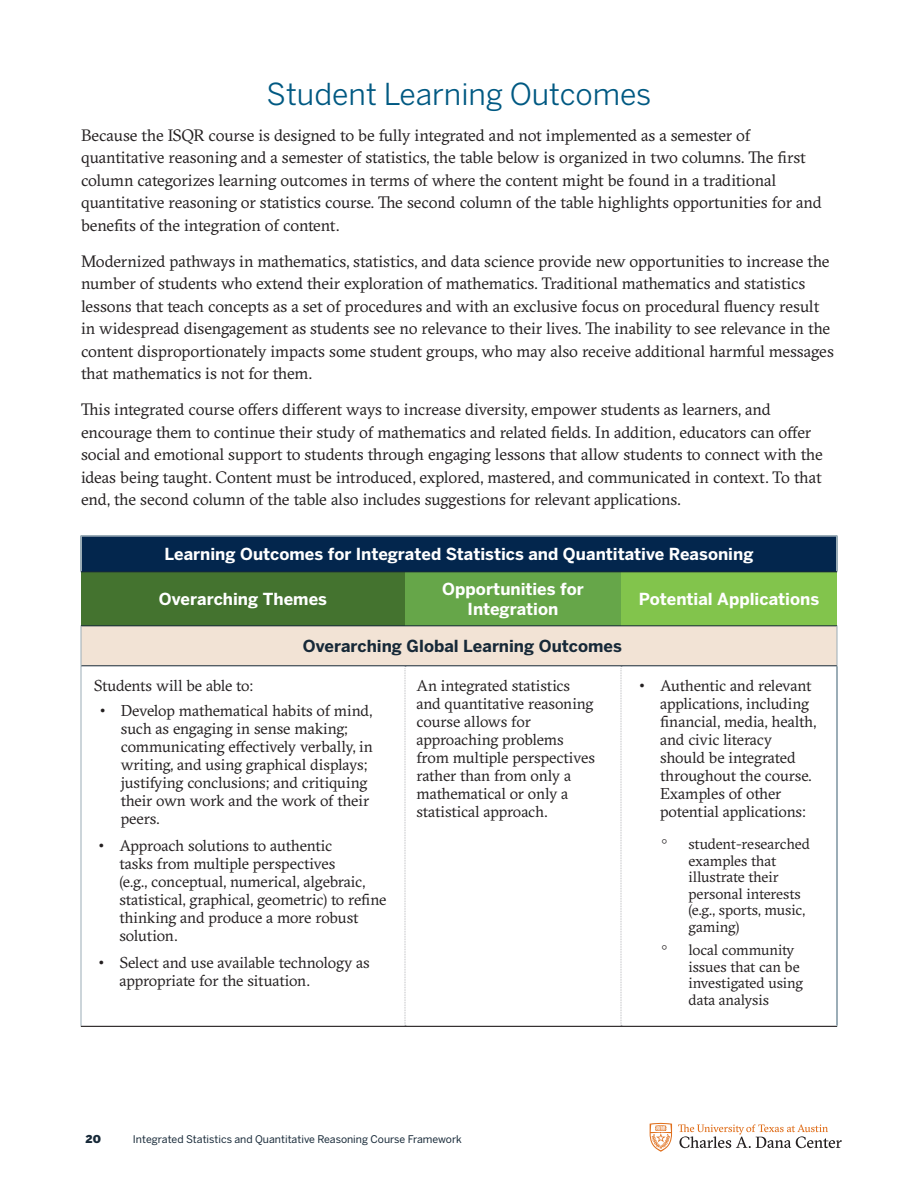
<style>
.page{position:relative;width:918px;height:1188px;background:#fff}
.page>*{position:absolute;margin:0;border:0;box-sizing:border-box;transform-origin:0 0}
.t1{font:30px "Benton Sans";color:#005982}
.body_copy{font:16.5px/22.5px "GT Sectra";letter-spacing:-.01em;color:#231f20}
.Body_Copy__GT_Sectra_Book_9_12_Black__6_{font:700 16.5px/19.8px "Benton Sans";color:#fff;text-align:center}
.table_heading{font:700 16.5px "Benton Sans";color:#172938}
.bullet_list{font:15.75px/18px "GT Sectra";letter-spacing:-.01em;color:#231f20}
.students_will_be_able_to{font:15.75px "GT Sectra";letter-spacing:-.015em;color:#231f20}
.t2{font:15px/16.5px "GT Sectra";letter-spacing:-.005em;color:#231f20}
.t3{font:15px "Baskerville";color:#231f20}
.t4{font:13.5px "Benton Sans Black SC";color:#172938}
.t5{font:10.5px "Benton Sans";color:#172938}
.s1{font-family:"Benton Sans"}
</style>
<div class="page">
<div style="left:81px;top:572px;width:324px;height:54px;background:#44732f"></div>
<div style="left:405px;top:572px;width:216px;height:54px;background:#66a649"></div>
<div style="left:621px;top:572px;width:216px;height:54px;background:#82c44c"></div>
<div style="left:81px;top:626px;width:756px;height:40px;background:#f2e3d5"></div>
<div style="left:81px;top:536px;width:757px;height:36px;background:#03264d"></div>
<hr style="left:81px;top:666px;width:1px;height:360px;background:#9badb7">
<svg style="left:405px;top:666px;width:1px;height:360px"></svg>
<svg style="left:621px;top:666px;width:1px;height:360px"></svg>
<hr style="left:81px;top:1026px;width:324px;height:1px;background:#231f20">
<hr style="left:405px;top:1026px;width:216px;height:1px;background:#231f20">
<hr style="left:621px;top:1026px;width:216px;height:1px;background:#231f20">
<svg style="left:837px;top:666px;width:1px;height:360px"></svg>
<hr style="left:81px;top:665px;width:324px;height:1px;background:#172938">
<hr style="left:405px;top:665px;width:216px;height:1px;background:#172938">
<hr style="left:621px;top:665px;width:216px;height:1px;background:#172938">
<hr style="left:81px;top:571px;width:324px;height:1px;background:#172938">
<hr style="left:405px;top:571px;width:216px;height:1px;background:#172938">
<hr style="left:621px;top:571px;width:216px;height:1px;background:#172938">
<hr style="left:81px;top:625px;width:324px;height:1px;background:#172938">
<hr style="left:405px;top:625px;width:216px;height:1px;background:#172938">
<hr style="left:621px;top:625px;width:216px;height:1px;background:#172938">
<hr style="left:81px;top:626px;width:1px;height:40px;background:#9badb7">
<hr style="left:837px;top:626px;width:1px;height:39px;background:#9badb7">
<svg style="left:650px;top:1123px;width:22px;height:29px"></svg>
<svg style="left:678px;top:1124px;width:164px;height:24px"></svg>
<h1 class="t1" style="left:267px;top:76px;width:386px">Student Learning Outcomes</h1>
<p class="body_copy" style="left:81px;top:124px;width:742px">Because the ISQR course is designed to be fully integrated and not implemented as a semester of quantitative reasoning and a semester of statistics, the table below is organized in two columns. The first column categorizes learning outcomes in terms of where the content might be found in a traditional quantitative reasoning or statistics course. The second column of the table highlights opportunities for and benefits of the integration of content.</p>
<p class="body_copy" style="left:81px;top:250px;width:754px">Modernized pathways in mathematics, statistics, and data science provide new opportunities to increase the number of students who extend their exploration of mathematics. Traditional mathematics and statistics lessons that teach concepts as a set of procedures and with an exclusive focus on procedural fluency result in widespread disengagement as students see no relevance to their lives. The inability to see relevance in the content disproportionately impacts some student groups, who may also receive additional harmful messages that mathematics is not for them.</p>
<p class="body_copy" style="left:81px;top:398px;width:743px">This integrated course offers different ways to increase diversity, empower students as learners, and encourage them to continue their study of mathematics and related fields. In addition, educators can offer social and emotional support to students through engaging lessons that allow students to connect with the ideas being taught. Content must be introduced, explored, mastered, and communicated in context. To that end, the second column of the table also includes suggestions for relevant applications.</p>
<p class="Body_Copy__GT_Sectra_Book_9_12_Black__6_" style="left:165px;top:545px;width:590px">Learning Outcomes for Integrated Statistics and Quantitative Reasoning</p>
<p class="Body_Copy__GT_Sectra_Book_9_12_Black__6_" style="left:159px;top:590px;width:170px">Overarching Themes</p>
<p class="Body_Copy__GT_Sectra_Book_9_12_Black__6_" style="left:442px;top:580px;width:143px">Opportunities for<br>Integration</p>
<p class="Body_Copy__GT_Sectra_Book_9_12_Black__6_" style="left:639px;top:590px;width:182px">Potential Applications</p>
<p class="table_heading" style="left:303px;top:636px;width:321px">Overarching Global Learning Outcomes</p>
<p class="students_will_be_able_to" style="left:94px;top:676px;width:161px">Students will be able to:</p>
<p class="bullet_list" style="left:121px;top:701px;width:254px;text-indent:-22px"><span class="s1">•</span> Develop mathematical habits of mind, such as engaging in sense making; communicating effectively verbally, in writing, and using graphical displays; justifying conclusions; and critiquing their own work and the work of their peers.</p>
<p class="bullet_list" style="left:119px;top:836px;width:269px;text-indent:-22px"><span class="s1">•</span> Approach solutions to authentic<br>tasks from multiple perspectives<br>(e.g., conceptual, numerical, algebraic, statistical, graphical, geometric) to refine thinking and produce a more robust solution.</p>
<p class="bullet_list" style="left:119px;top:953px;width:252px;text-indent:-22px"><span class="s1">•</span> Select and use available technology as appropriate for the situation.</p>
<p class="bullet_list" style="left:416px;top:677px;width:180px">An integrated statistics and quantitative reasoning course allows for approaching problems from multiple perspectives rather than from only a mathematical or only a statistical approach.</p>
<p class="bullet_list" style="left:660px;top:677px;width:158px;text-indent:-22px"><span class="s1">•</span> Authentic and relevant applications, including financial, media, health, and civic literacy should be integrated throughout the course.<br>Examples of other potential applications:</p>
<p class="t3" style="left:662px;top:835px;width:7px">°</p>
<p class="t2" style="left:688px;top:836px;width:123px">student-researched examples that illustrate their personal interests (e.g., sports, music, gaming)</p>
<p class="t3" style="left:662px;top:941px;width:7px">°</p>
<p class="t2" style="left:688px;top:942px;width:116px">local community issues that can be investigated using data analysis</p>
<p class="t4" style="left:86px;top:1130px;width:17px">20</p>
<p class="t5" style="left:133px;top:1133px;width:331px">Integrated Statistics and Quantitative Reasoning Course Framework</p>
</div>
